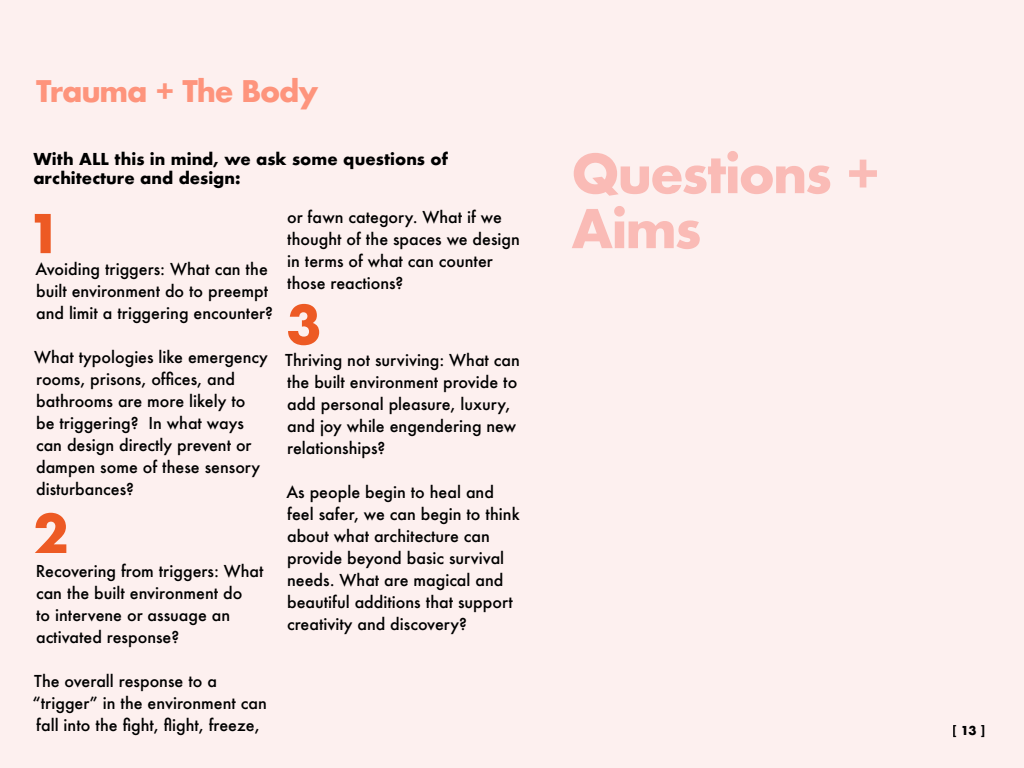
<style>
.page{position:relative;width:1024px;height:768px;background:#fdf0ef}
.page>*{position:absolute;margin:0;border:0;box-sizing:border-box;transform-origin:0 0}
.t1{font:700 52px "Futura";letter-spacing:-.04em;color:#fabbb6}
.sam_s_body_text{font:700 52px "Futura";color:#ed5a24}
.Body_Text_-_No_Inden{font:700 52px "Futura";color:#ed5a24}
.t2{font:700 29px "Futura";letter-spacing:-.04em;color:#fe947c}
.sam_s_body_text-2{font:500 16px/22px "Futura";color:#000}
.t3{font:700 16px/19.2px "Futura";color:#000}
.t4{font:700 12px "Futura";color:#000}
</style>
<div class="page">
<p class="t2" style="left:36px;top:70px;width:284px">Trauma + The Body</p>
<p class="t3" style="left:33px;top:149px;width:416px">With ALL this in mind, we ask some questions of architecture and design:</p>
<p class="sam_s_body_text" style="left:27px;top:196px;width:37px">1</p>
<p class="sam_s_body_text-2" style="left:35px;top:258px;width:239px">Avoiding triggers: What can the built environment do to preempt and limit a triggering encounter?</p>
<p class="sam_s_body_text-2" style="left:34px;top:346px;width:235px">What typologies like emergency rooms, prisons, offices, and bathrooms are more likely to<br>be triggering? In what ways can design directly prevent or dampen some of these sensory disturbances?</p>
<p class="Body_Text_-_No_Inden" style="left:33px;top:496px;width:37px">2</p>
<p class="sam_s_body_text-2" style="left:36px;top:560px;width:229px">Recovering from triggers: What can the built environment do<br>to intervene or assuage an activated response?</p>
<p class="sam_s_body_text-2" style="left:32px;top:670px;width:236px">The overall response to a “trigger” in the environment can fall into the fight, flight, freeze,</p>
<p class="sam_s_body_text-2" style="left:287px;top:206px;width:234px">or fawn category. What if we thought of the spaces we design in terms of what can counter those reactions?</p>
<p class="sam_s_body_text" style="left:286px;top:287px;width:37px">3</p>
<p class="sam_s_body_text-2" style="left:285px;top:349px;width:236px">Thriving not surviving: What can the built environment provide to add personal pleasure, luxury, and joy while engendering new relationships?</p>
<p class="sam_s_body_text-2" style="left:286px;top:481px;width:235px">As people begin to heal and feel safer, we can begin to think about what architecture can provide beyond basic survival needs. What are magical and beautiful additions that support creativity and discovery?</p>
<p class="t1" style="left:571px;top:136px;width:311px">Questions +</p>
<p class="t1" style="left:571px;top:191px;width:131px">Aims</p>
<p class="t4" style="left:952px;top:722px;width:35px">[ 13 ]</p>
</div>
